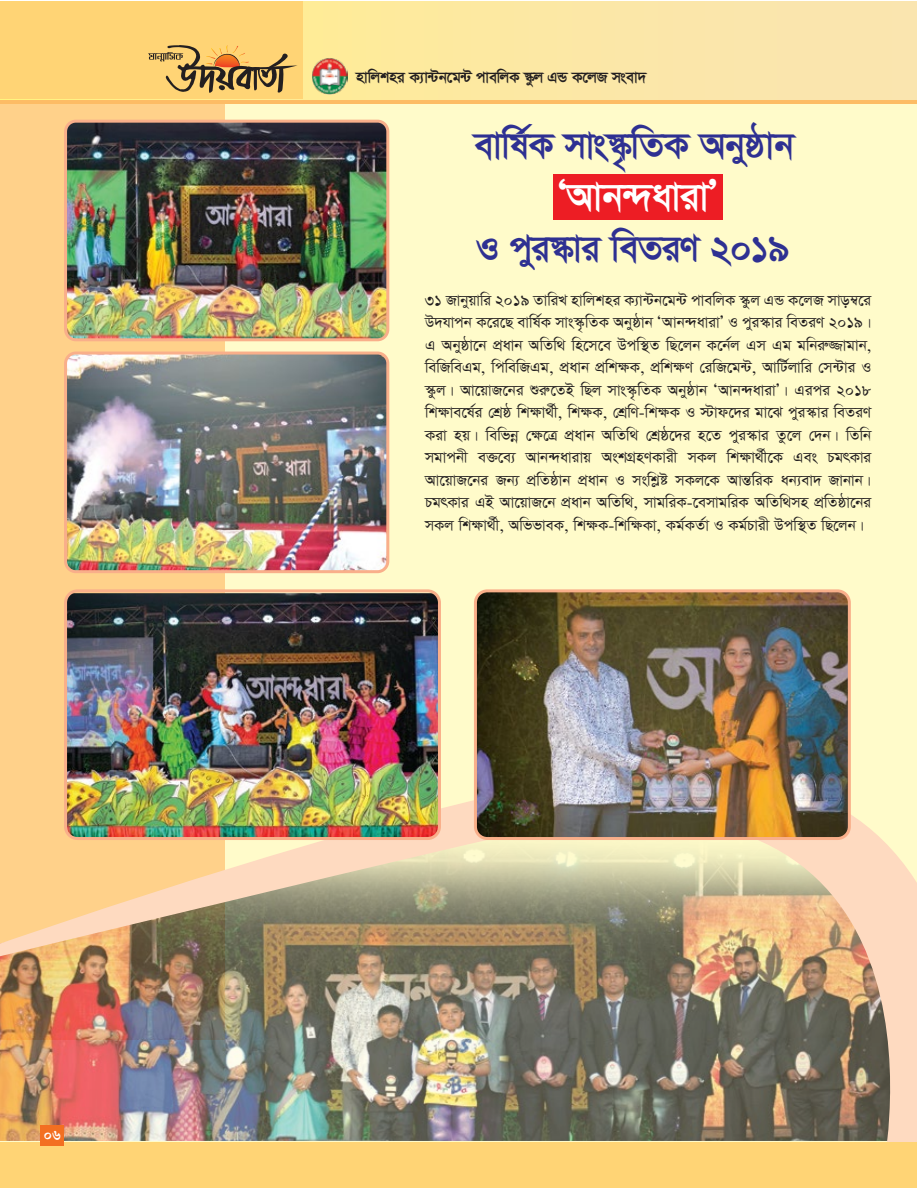
<style>
.page{position:relative;width:917px;height:1188px;background:#fff}
.page>*{position:absolute;margin:0;border:0;box-sizing:border-box;transform-origin:0 0}
.t1{font:700 45.45px "Sutonny MJ";color:#fff}
.t2{font:700 43.05px "Sutonny MJ";color:#2e3092}
.t3{font:18px/22.5px "Sutonny MJ";color:#231f20;text-align:justify}
.t4{font:700 18px "Sutonny MJ";color:#231f20}
.t5{font:700 16.5px "Sutonny MJ";color:#fff}
</style>
<div class="page">
<div style="left:0;top:1px;width:916px;height:1187px;background:#fffbca"></div>
<div style="left:0;top:1px;width:225px;height:1039px;background:#ffd18a"></div>
<img style="left:0;top:760px;width:916px;height:381px">
<div style="left:553px;top:174px;width:169px;height:45px;background:#ed1d24"></div>
<img style="left:68px;top:122px;width:319px;height:217px">
<div style="left:64px;top:120px;width:325px;height:221px;border:3px solid #f9af8a;border-radius:10px"></div>
<img style="left:68px;top:353px;width:319px;height:216px">
<div style="left:64px;top:352px;width:325px;height:221px;border:3px solid #f9af8a;border-radius:10px"></div>
<img style="left:65px;top:593px;width:374px;height:245px">
<div style="left:64px;top:589px;width:377px;height:251px;border:3px solid #f9af8a;border-radius:12px"></div>
<img style="left:475px;top:593px;width:374px;height:246px">
<div style="left:474px;top:589px;width:376px;height:251px;border:3px solid #f9af8a;border-radius:12px"></div>
<svg style="left:0;top:99px;width:916px;height:4px;fill:#fdbc65"></svg>
<div style="left:0;top:1142px;width:916px;height:46px;background:#ffd475"></div>
<div style="left:40px;top:1125px;width:23px;height:20px;background:#f36f21"></div>
<div style="left:0;top:1px;width:916px;height:98px;background:linear-gradient(to bottom,#fce8a5,#fce7a6)"></div>
<div style="left:0;top:1px;width:303px;height:98px;background:#ffd475"></div>
<img style="left:311px;top:58px;width:36px;height:36px">
<svg style="left:148px;top:45px;width:149px;height:48px"></svg>
<p class="t5" style="left:44px;top:1126px;width:18px">06</p>
<p class="t4" style="left:356px;top:67px;width:291px">NVWJKNI K¨V›UB‡G›U CVEWJK ¯‹ZJ GÛ K‡JR MSEV`</p>
<h2 class="t2" style="left:474px;top:122px;width:320px">EVWL©K MVS¯‹…WZK ABYÔVB</h2>
<h1 class="t1" style="left:558px;top:171px;width:159px">ÔAVB›`AVIVÕ</h1>
<h2 class="t2" style="left:476px;top:225px;width:315px">I CYI¯‹VI WEZIY 2019</h2>
<p class="t3" style="left:425px;top:290px;width:447px">31 RVBYQVWI 2019 ZVWIL NVWJKNI K¨V›UB‡G›U CVEWJK ¯‹ZJ GÛ K‡JR MVO¤^‡I D`HVCB K‡I‡Q EVWL©K MVS¯‹…WZK ABYÔVB ÔAVB›`AVIVÕ I CYI¯‹VI WEZIY 2019| G ABYÔV‡B CÖAVB AWZW_ WN‡M‡E DCW¯’Z WQ‡JB K‡B©J GM GG GWBIÆ¾VGVB, WEWRWEGG, WCWEWRGG, CÖAVB CÖWKŸK, CÖWKŸY †IWR‡G›U, AVWU©JVWI †M›UVI I ¯‹ZJ| AV‡QVR‡BI ÏIÆ‡ZB WQJ MVS¯‹…WZK ABYÔVB ÔAVB›`AVIVÕ| GICI 2018<br>WKŸVE‡L©I †KÖÔ WKŸV_©X, WKŸK, †KÖWY-WKŸK I ÷VD‡`I GV‡S CYI¯‹VI WEZIY KIV NQ| WEWFBŒ †Ÿ‡Î CÖAVB AWZW_ †KÖÔ‡`I N‡Z CYI¯‹VI ZZ‡J †`B| WZWB MGVCBX E³‡E¨ AVB›`AVIVQ ASKMÖNYKVIX MKJ WKŸV_©X‡K GES PGRKVI AV‡QVR‡BI RB¨ CÖWZÔVB CÖAVB I MSWKØÓ MKJ‡K AVŠÍWIK AB¨EV` RVBVB| PGRKVI GB AV‡QVR‡B CÖAVB AWZW_, MVGWIK-‡EMVGWIK AWZW_MN CÖWZÔV‡BI MKJ WKŸV_©X, AWFFVEK, WKŸK-WKWŸKV, KG©KZ©V I KG©PVIX DCW¯’Z WQ‡JB|</p>
</div>
